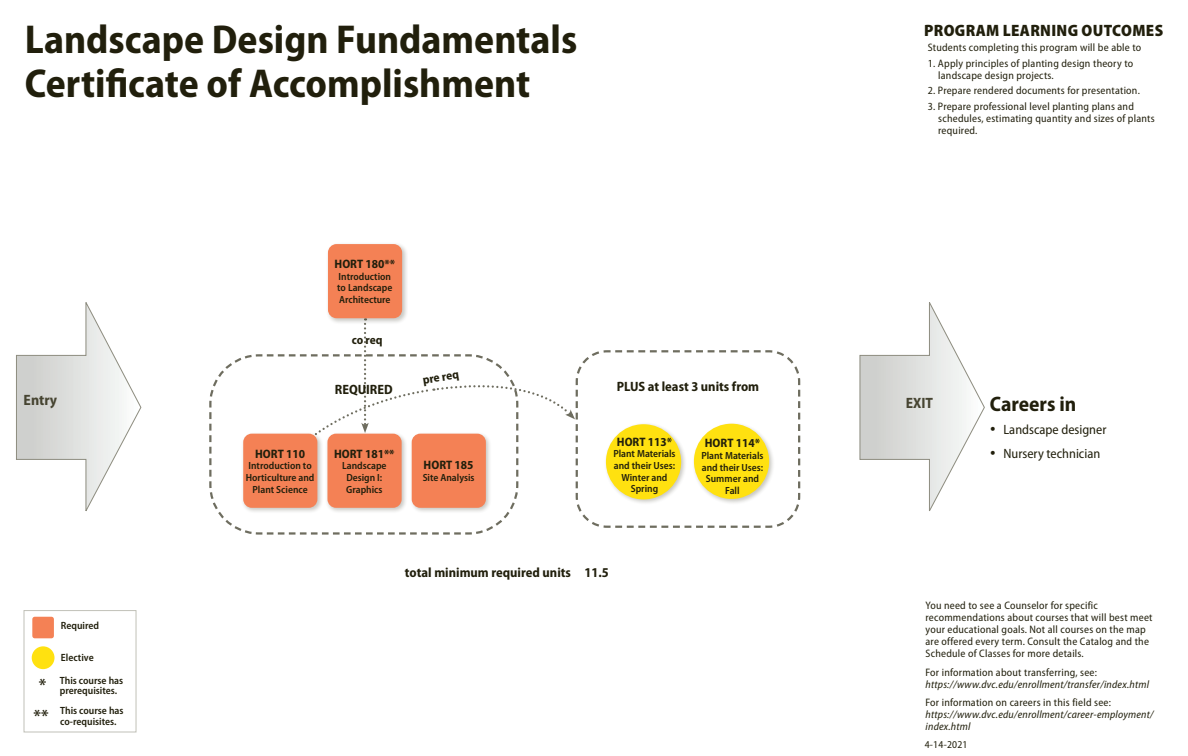
<style>
.page{position:relative;width:1188px;height:756px;background:#fff}
.page>*{position:absolute;margin:0;border:0;box-sizing:border-box;transform-origin:0 0}
.h1_title{font:700 semi-condensed 40.5px "Myriad Pro";color:#211f0c}
.t1{font:700 semi-condensed 21px "Myriad Pro";color:#211f0c}
.Area_text{font:600 semi-condensed 18px "Myriad Pro";color:#211f0c}
.Intended_Learning_Ou{font:900 semi-condensed 16.5px "Myriad Pro";letter-spacing:.02em;color:#211f0c}
.t2{font:700 semi-condensed 15px "Myriad Pro";color:#464431}
.TAKE_at_least_etc{font:700 semi-condensed 13.5px "Myriad Pro";color:#211f0c}
.t3{font:semi-condensed 13.5px "Myriad Pro";color:#211f0c}
.Area_text-2{font:700 semi-condensed 13.5px "Myriad Pro";color:#211f0c}
.First_Level{font:700 semi-condensed 12.23px "Myriad Pro";color:#211f0c}
.Area_text-3{font:700 semi-condensed 12.23px "Myriad Pro";color:#211f0c}
.Outcomes_listings{font:semi-condensed 10.88px/12px "Myriad Pro";letter-spacing:.02em;color:#211f0c}
.Outcomes_listings-2{font:italic semi-condensed 10.88px/12px "Myriad Pro";letter-spacing:.02em;color:#211f0c}
.legend{font:600 semi-condensed 10.5px/10.5px "Myriad Pro";color:#211f0c}
.Area_text-4{font:600 semi-condensed 10.5px "Myriad Pro";color:#211f0c}
.Outcomes_listings-3{font:semi-condensed 10.5px "Myriad Pro";letter-spacing:.02em;color:#211f0c}
.Second_Level{font:600 semi-condensed 10.35px/11.7px "Myriad Pro";color:#211f0c;text-align:center}
.s1{font-style:normal}
</style>
<div class="page">
<svg style="left:209px;top:354px;width:54px;height:181px"></svg>
<svg style="left:859px;top:302px;width:126px;height:209px"></svg>
<svg style="left:16px;top:302px;width:126px;height:209px"></svg>
<div style="left:24px;top:610px;width:112px;height:122px;border:1px solid #c1c1b8"></div>
<div style="left:32px;top:617px;width:22px;height:21px;background:#f48155;border-radius:2px"></div>
<div style="left:32px;top:646px;width:23px;height:23px;background:#ffe110;border-radius:50%"></div>
<svg style="left:604px;top:350px;width:197px;height:178px"></svg>
<div style="left:604px;top:422px;width:83px;height:84px;background:#211f0c;opacity:.25"></div>
<div style="left:606px;top:424px;width:75px;height:75px;background:#ffe110;border-radius:50%"></div>
<div style="left:692px;top:421px;width:83px;height:84px;background:#211f0c;opacity:.25"></div>
<div style="left:694px;top:424px;width:75px;height:75px;background:#ffe110;border-radius:50%"></div>
<svg style="left:266px;top:324px;width:338px;height:211px"></svg>
<div style="left:241px;top:431px;width:82px;height:83px;background:#211f0c;opacity:.25"></div>
<div style="left:243px;top:434px;width:74px;height:74px;background:#f48155;border-radius:9px"></div>
<div style="left:326px;top:242px;width:82px;height:82px;background:#211f0c;opacity:.25"></div>
<div style="left:328px;top:244px;width:74px;height:74px;background:#f48155;border-radius:9px"></div>
<p class="h1_title" style="left:25px;top:13px;width:554px">Landscape Design Fundamentals</p>
<p class="h1_title" style="left:25px;top:57px;width:507px">Certificate of Accomplishment</p>
<p class="First_Level" style="left:335px;top:256px;width:62px">HORT 180**</p>
<p class="Second_Level" style="left:337px;top:270px;width:57px;text-align:left">Introduction to Landscape<br>Architecture</p>
<p class="t2" style="left:24px;top:391px;width:35px">Entry</p>
<p class="Area_text" style="left:39px;top:674px;width:9px">*</p>
<p class="Area_text-4" style="left:61px;top:619px;width:40px">Required</p>
<p class="Area_text-4" style="left:61px;top:651px;width:34px">Elective</p>
<p class="legend" style="left:60px;top:675px;width:65px">This course has</p>
<p class="legend" style="left:60px;top:685px;width:59px">prerequisites.</p>
<p class="Area_text" style="left:34px;top:705px;width:17px">**</p>
<p class="legend" style="left:60px;top:705px;width:65px">This course has co-requisites.</p>
<p class="Area_text-3" style="left:352px;top:332px;width:32px">co req</p>
<p class="Area_text-2" style="left:335px;top:381px;width:59px">REQUIRED</p>
<p class="Area_text-3" style="left:422px;top:372px;width:38px;rotate:-9deg">pre req</p>
<p class="First_Level" style="left:255px;top:446px;width:51px">HORT 110</p>
<p class="Second_Level" style="left:246px;top:460px;width:70px">Introduction to<br>Horticulture and<br>Plant Science</p>
<p class="First_Level" style="left:334px;top:446px;width:62px">HORT 181**</p>
<p class="Second_Level" style="left:342px;top:460px;width:46px">Landscape<br>Design I:<br>Graphics</p>
<p class="First_Level" style="left:424px;top:457px;width:51px">HORT 185</p>
<p class="Second_Level" style="left:423px;top:471px;width:53px">Site Analysis</p>
<p class="TAKE_at_least_etc" style="left:617px;top:378px;width:144px">PLUS at least 3 units from</p>
<p class="First_Level" style="left:617px;top:434px;width:57px">HORT 113*</p>
<p class="Second_Level" style="left:613px;top:448px;width:64px">Plant Materials and their Uses:<br>Winter and<br>Spring</p>
<p class="First_Level" style="left:705px;top:435px;width:57px">HORT 114*</p>
<p class="Second_Level" style="left:701px;top:450px;width:64px">Plant Materials and their Uses:<br>Summer and</p>
<p class="Second_Level" style="left:725px;top:485px;width:16px">Fall</p>
<p class="TAKE_at_least_etc" style="left:405px;top:564px;width:205px">total minimum required units 11.5</p>
<p class="Intended_Learning_Ou" style="left:924px;top:20px;width:241px">PROGRAM LEARNING OUTCOMES</p>
<p class="Outcomes_listings" style="left:928px;top:42px;width:215px">Students completing this program will be able to</p>
<p class="Outcomes_listings" style="left:938px;top:57px;width:197px;text-indent:-10px">1. Apply principles of planting design theory to landscape design projects.</p>
<p class="Outcomes_listings" style="left:928px;top:84px;width:214px">2. Prepare rendered documents for presentation.</p>
<p class="Outcomes_listings" style="left:938px;top:100px;width:218px;text-indent:-10px">3. Prepare professional level planting plans and schedules, estimating quantity and sizes of plants required.</p>
<p class="t2" style="left:906px;top:393px;width:29px">EXIT</p>
<p class="t1" style="left:990px;top:390px;width:88px">Careers in</p>
<p class="t3" style="left:990px;top:421px;width:118px">• Landscape designer</p>
<p class="t3" style="left:990px;top:445px;width:112px">• Nursery technician</p>
<p class="Outcomes_listings" style="left:926px;top:599px;width:229px">You need to see a Counselor for specific recommendations about courses that will best meet your educational goals. Not all courses on the map are offered every term. Consult the Catalog and the Schedule of Classes for more details.</p>
<p class="Outcomes_listings-2" style="left:926px;top:666px;width:225px"><span class="s1">For information about transferring, see: </span>https://www.dvc.edu/enrollment/transfer/index.html</p>
<p class="Outcomes_listings-2" style="left:926px;top:697px;width:230px"><span class="s1">For information on careers in this field see: </span>https://www.dvc.edu/enrollment/career-employment/ index.html</p>
<p class="Outcomes_listings-3" style="left:925px;top:738px;width:44px">4-14-2021</p>
</div>
